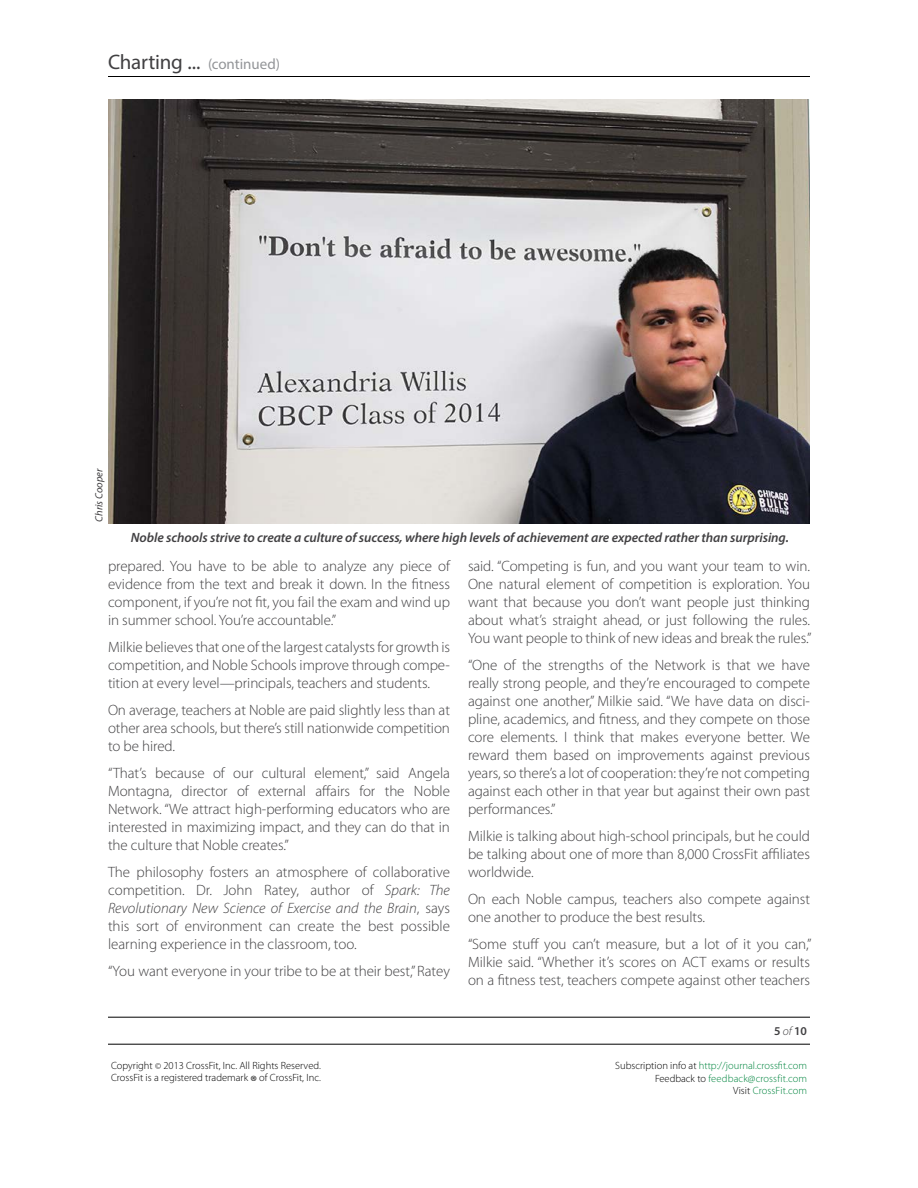
<style>
.page{position:relative;width:918px;height:1188px;background:#fff}
.page>*{position:absolute;margin:0;border:0;box-sizing:border-box;transform-origin:0 0}
.t1{font:21px "Myriad Pro";letter-spacing:-.01em;color:#414042}
.t2{font:300 15px/18px "Myriad Pro";letter-spacing:-.005em;color:#414042;text-align:justify}
.t3{font:italic 600 13.5px "Myriad Pro";letter-spacing:-.005em;color:#414042}
.t4{font:600 12px "Myriad Pro";color:#414042}
.t5{font:300 10.5px/12.6px "Myriad Pro";color:#00853f;text-align:right}
.t6{font:300 10.5px/12px "Myriad Pro";color:#000}
.t7{font:italic 10.5px "Myriad Pro";letter-spacing:-.005em;color:#414042}
.s1{font-size:15px;color:#939598}
.s2{font-style:italic}
.s3{font-weight:300;font-style:italic}
.s4{font-size:9px}
.s5{font-size:16.5px}
.s6{color:#000}
</style>
<div class="page">
<hr style="left:108px;top:76px;width:702px;height:1px;background:#000">
<hr style="left:108px;top:1017px;width:702px;height:1px;background:#000">
<hr style="left:108px;top:1044px;width:702px;height:1px;background:#000">
<img style="left:108px;top:99px;width:702px;height:425px">
<h1 class="t1" style="left:108px;top:49px;width:174px">Charting ... <span class="s1">(continued)</span></h1>
<p class="t7" style="left:92px;top:522px;width:55px;rotate:-90deg">Chris Cooper</p>
<p class="t3" style="left:131px;top:529px;width:660px">Noble schools strive to create a culture of success, where high levels of achievement are expected rather than surprising.</p>
<p class="t2" style="left:108px;top:557px;width:344px">prepared. You have to be able to analyze any piece of evidence from the text and break it down. In the fitness component, if you’re not fit, you fail the exam and wind up in summer school. You’re accountable.”</p>
<p class="t2" style="left:108px;top:638px;width:344px">Milkie believes that one of the largest catalysts for growth is competition, and Noble Schools improve through compe&shy;tition at every level—principals, teachers and students.</p>
<p class="t2" style="left:108px;top:701px;width:344px">On average, teachers at Noble are paid slightly less than at other area schools, but there’s still nationwide competition to be hired.</p>
<p class="t2" style="left:108px;top:764px;width:344px">“That’s because of our cultural element,” said Angela Montagna, director of external affairs for the Noble Network. “We attract high-performing educators who are interested in maximizing impact, and they can do that in the culture that Noble creates.”</p>
<p class="t2" style="left:108px;top:863px;width:343px">The philosophy fosters an atmosphere of collaborative competition. Dr. John Ratey, author of <span class="s2">Spark: The Revolutionary New Science of Exercise and the Brain</span>, says this sort of environment can create the best possible learning experience in the classroom, too.</p>
<p class="t2" style="left:108px;top:962px;width:343px">“You want everyone in your tribe to be at their best,” Ratey</p>
<p class="t2" style="left:468px;top:557px;width:345px">said. “Competing is fun, and you want your team to win.<br>One natural element of competition is exploration. You want that because you don’t want people just thinking about what’s straight ahead, or just following the rules.<br>You want people to think of new ideas and break the rules.”</p>
<p class="t2" style="left:468px;top:656px;width:344px">“One of the strengths of the Network is that we have really strong people, and they’re encouraged to compete against one another,” Milkie said. “We have data on disci&shy;pline, academics, and fitness, and they compete on those core elements. I think that makes everyone better. We reward them based on improvements against previous years, so there’s a lot of cooperation: they’re not competing against each other in that year but against their own past performances.”</p>
<p class="t2" style="left:468px;top:827px;width:344px">Milkie is talking about high-school principals, but he could be talking about one of more than 8,000 CrossFit affiliates worldwide.</p>
<p class="t2" style="left:468px;top:890px;width:344px">On each Noble campus, teachers also compete against one another to produce the best results.</p>
<p class="t2" style="left:468px;top:935px;width:345px">“Some stuff you can’t measure, but a lot of it you can,” Milkie said. “Whether it’s scores on ACT exams or results on a fitness test, teachers compete against other teachers</p>
<p class="t4" style="left:774px;top:1023px;width:34px">5 <span class="s3">of</span> 10</p>
<p class="t6" style="left:111px;top:1060px;width:211px">Copyright <span class="s4">©</span> 2013 CrossFit, Inc. All Rights Reserved.<br>CrossFit is a registered trademark <span class="s5">®</span> of CrossFit, Inc.</p>
<p class="t5" style="left:615px;top:1060px;width:193px"><span class="s6">Subscription info at</span> http://journal.crossfit.com<br><span class="s6">Feedback to</span> feedback@crossfit.com<br><span class="s6">Visit</span> CrossFit.com</p>
</div>
